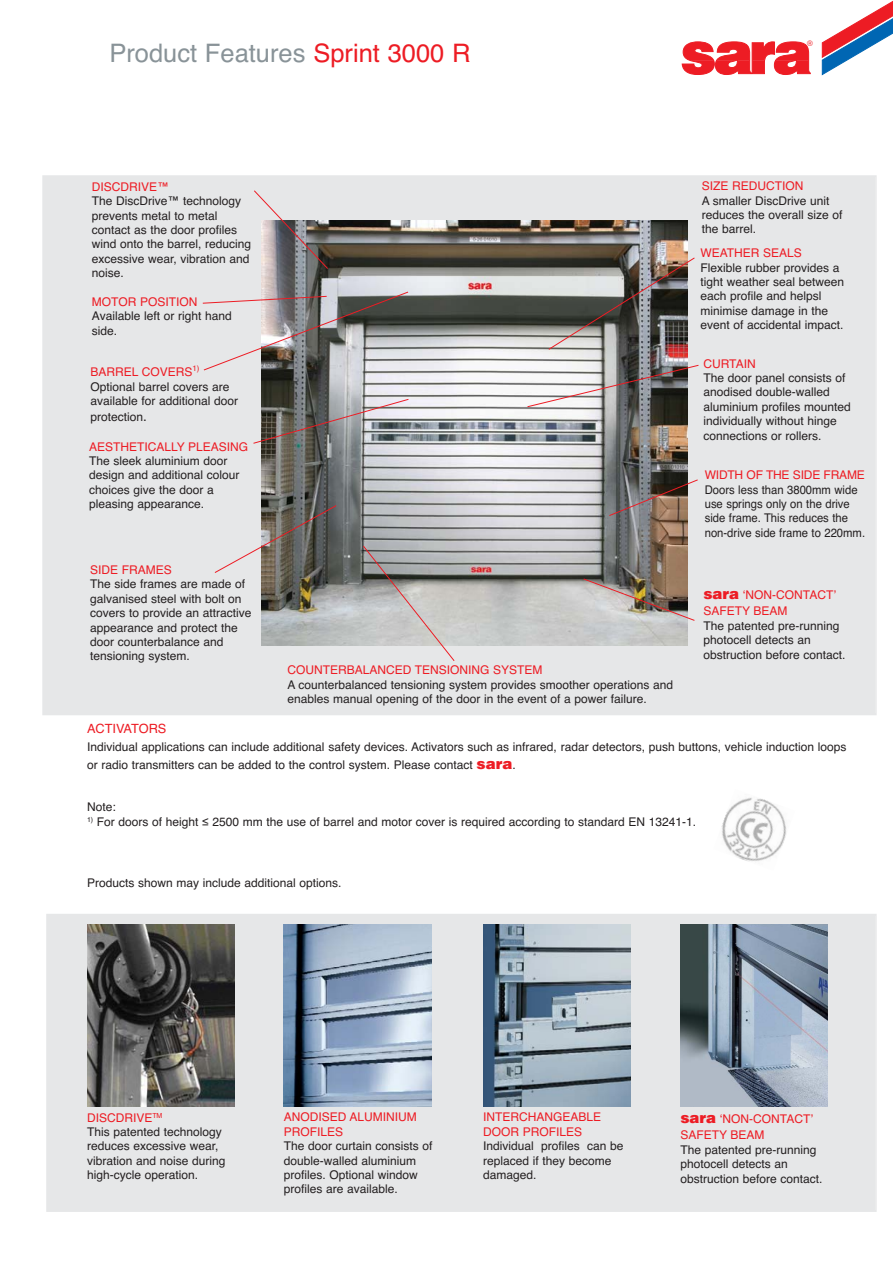
<style>
.page{position:relative;width:893px;height:1263px;background:#fff}
.page>*{position:absolute;margin:0;border:0;box-sizing:border-box;transform-origin:0 0}
.t1{font:25.5px "Helvetica";color:#899398}
.t2{font:12.75px "Helvetica";color:#ed1c24}
.t3{font:12px/14.4px "Helvetica";color:#231f20}
.t4{font:12px/14.4px "Helvetica";color:#ed1c24}
.t5{font:12px/14.4px "Helvetica";color:#231f20;scale:.94 1}
.t6{font:7.65px "Helvetica";color:#ed1c24}
.s1{color:#ed1c24}
.s2{font-size:13.5px}
.s3{font-weight:900;font-size:15px}
.s4{font-weight:900;font-size:15px;color:#ed1c24}
.s5{font-family:"Arial"}
</style>
<div class="page">
<svg style="left:682px;top:42px;width:128px;height:33px"></svg>
<svg style="left:822px;top:1px;width:71px;height:74px"></svg>
<div style="left:44px;top:177px;width:831px;height:537px;background:#e6e7e8"></div>
<img style="left:262px;top:220px;width:425px;height:425px">
<div style="left:48px;top:915px;width:827px;height:295px;background:#e6e7e8"></div>
<div style="left:46px;top:914px;width:831px;height:298px;border:2px solid #e6e7e8"></div>
<img style="left:680px;top:924px;width:148px;height:183px">
<img style="left:284px;top:924px;width:147px;height:182px">
<img style="left:483px;top:924px;width:147px;height:183px">
<img style="left:87px;top:924px;width:147px;height:183px">
<svg style="left:254px;top:190px;width:75px;height:80px"></svg>
<svg style="left:253px;top:398px;width:109px;height:46px;background:#7a7774"></svg>
<svg style="left:214px;top:505px;width:148px;height:116px"></svg>
<svg style="left:362px;top:257px;width:337px;height:404px"></svg>
<img style="left:721px;top:797px;width:66px;height:64px">
<svg style="left:202px;top:291px;width:207px;height:80px"></svg>
<h1 class="t1" style="left:109px;top:44px;width:363px">Product Features <span class="s1">Sprint 3000 R</span></h1>
<p class="t6" style="left:807px;top:40px;width:7px">®</p>
<p class="t4" style="left:92px;top:181px;width:79px">DISCDRIVE™</p>
<p class="t3" style="left:92px;top:195px;width:161px">The DiscDrive™ technology prevents metal to metal contact as the door profiles wind onto the barrel, reducing excessive wear, vibration and noise.</p>
<p class="t4" style="left:92px;top:296px;width:107px">MOTOR POSITION</p>
<p class="t3" style="left:92px;top:310px;width:141px">Available left or right hand side.</p>
<p class="t3" style="left:91px;top:365px;width:149px;line-height:15px"><span class="s1">BARREL COVERS</span><sup>1)<br></sup>Optional barrel covers are available for additional door protection<span class="s2">.</span></p>
<p class="t4" style="left:89px;top:440px;width:161px">AESTHETICALLY PLEASING</p>
<p class="t3" style="left:89px;top:455px;width:152px">The sleek aluminium door design and additional colour choices give the door a pleasing appearance.</p>
<p class="t4" style="left:90px;top:564px;width:83px">SIDE FRAMES</p>
<p class="t3" style="left:90px;top:578px;width:163px">The side frames are made of galvanised steel with bolt on covers to provide an attractive appearance and protect the door counterbalance and tensioning system.</p>
<p class="t4" style="left:287px;top:664px;width:257px">COUNTERBALANCED TENSIONING SYSTEM</p>
<p class="t3" style="left:287px;top:678px;width:387px">A counterbalanced tensioning system provides smoother operations and enables manual opening of the door in the event of a power failure.</p>
<p class="t4" style="left:702px;top:180px;width:103px">SIZE REDUCTION</p>
<p class="t3" style="left:702px;top:194px;width:142px">A smaller DiscDrive unit reduces the overall size of the barrel.</p>
<p class="t4" style="left:700px;top:247px;width:103px">WEATHER SEALS</p>
<p class="t3" style="left:700px;top:261px;width:145px">Flexible rubber provides a tight weather seal between each profile and helpsl minimise damage in the event of accidental impact.</p>
<p class="t4" style="left:703px;top:357px;width:54px">CURTAIN</p>
<p class="t3" style="left:703px;top:372px;width:149px">The door panel consists of anodised double-walled aluminium profiles mounted individually without hinge connections or rollers.</p>
<p class="t4" style="left:705px;top:469px;width:162px">WIDTH OF THE SIDE FRAME</p>
<p class="t5" style="left:705px;top:483px;width:172px">Doors less than 3800mm wide use springs only on the drive side frame. This reduces the non-drive side frame to 220mm.</p>
<p class="t4" style="left:703px;top:588px;width:134px;line-height:15.9px"><span class="s3">sara</span> ‘NON-CONTACT’<br>SAFETY BEAM</p>
<p class="t3" style="left:703px;top:619px;width:144px">The patented pre-running photocell detects an obstruction before contact.</p>
<p class="t2" style="left:87px;top:724px;width:81px">ACTIVATORS</p>
<p class="t3" style="left:87px;top:739px;width:761px;line-height:18px">Individual applications can include additional safety devices. Activators such as infrared, radar detectors, push buttons, vehicle induction loops or radio transmitters can be added to the control system. Please contact <span class="s4">sara</span>.</p>
<p class="t3" style="left:87px;top:801px;width:30px">Note:</p>
<p class="t3" style="left:87px;top:815px;width:611px"><sup>1)</sup> For doors of height <span class="s5">≤</span> 2500 mm the use of barrel and motor cover is required according to standard EN 13241-1.</p>
<p class="t3" style="left:87px;top:877px;width:256px">Products shown may include additional options.</p>
<p class="t3" style="left:87px;top:1111px;width:140px"><span class="s1">DISCDRIVE</span><sup>TM<br></sup>This patented technology reduces excessive wear, vibration and noise during high-cycle operation.</p>
<p class="t4" style="left:284px;top:1111px;width:134px">ANODISED ALUMINIUM<br>PROFILES</p>
<p class="t3" style="left:284px;top:1140px;width:150px">The door curtain consists of double-walled aluminium profiles. Optional window profiles are available.</p>
<p class="t4" style="left:483px;top:1111px;width:120px">INTERCHANGEABLE<br>DOOR PROFILES</p>
<p class="t3" style="left:483px;top:1140px;width:142px">Individual profiles can be replaced if they become damaged.</p>
<p class="t4" style="left:680px;top:1112px;width:134px;line-height:15.9px"><span class="s3">sara</span> ‘NON-CONTACT’<br>SAFETY BEAM</p>
<p class="t3" style="left:680px;top:1143px;width:144px">The patented pre-running photocell detects an obstruction before contact.</p>
</div>
